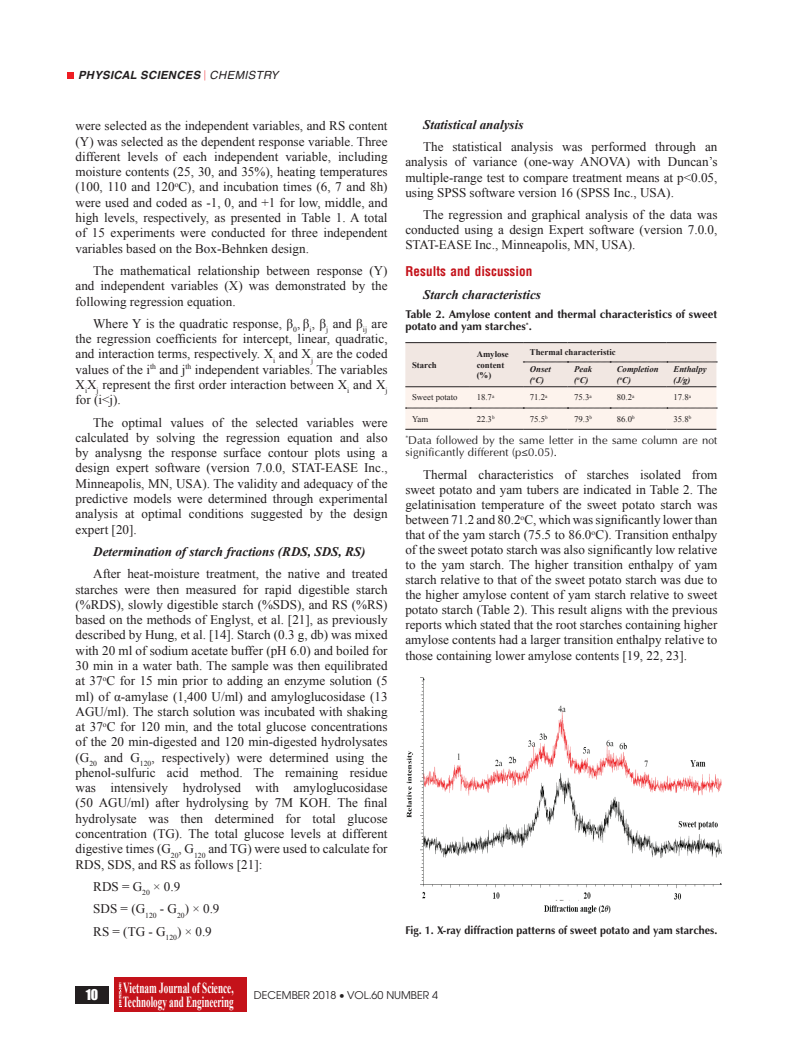
<style>
.page{position:relative;width:798px;height:1042px;background:#fff}
.page>*{position:absolute;margin:0;border:0;box-sizing:border-box;transform-origin:0 0}
.t1{font:700 15.38px/13.9px "Times New Roman";color:#fff;scale:.6 1}
.t2{font:13.75px "UTM Impact";color:#fff}
.t3{font:13.12px/15.2px "Times New Roman";color:#231f20;text-align:justify}
.t4{font:italic 700 13.12px "Times New Roman";color:#231f20}
.t5{font:13.12px "VNI Helve Condense Bold";color:#c4121a}
.t6{font:11.25px/12.4px "UTM Aptima";color:#231f20}
.t7{font:700 11.25px/12.4px "UTM Aptima";color:#231f20}
.t8{font:700 11.25px "UTM Aptima";color:#231f20;scale:.95 1}
.t9{font:italic 700 11.25px "UTM Helve";color:#231f20}
.t10{font:10.62px "UTM Avo";color:#231f20}
.t11{font:8.75px "Times New Roman";color:#231f20}
.t12{font:700 8.75px/10.5px "Times New Roman";color:#231f20}
.t13{font:italic 700 8.75px/10.5px "Times New Roman";color:#231f20}
.s1{font-weight:400}
.s2{font-family:"Myriad Pro"}
</style>
<div class="page">
<div style="left:67px;top:73px;width:7px;height:6px;background:#ee1d23"></div>
<div style="left:75px;top:986px;width:33px;height:17px;background:#231f20"></div>
<div style="left:114px;top:977px;width:132px;height:34px;background:#c4121a"></div>
<svg style="left:119px;top:982px;width:2px;height:25px"></svg>
<hr style="left:405px;top:342px;width:64px;height:1px;background:#231f20">
<hr style="left:469px;top:342px;width:54px;height:1px;background:#231f20">
<hr style="left:523px;top:342px;width:44px;height:1px;background:#231f20">
<hr style="left:567px;top:342px;width:42px;height:1px;background:#231f20">
<hr style="left:609px;top:342px;width:57px;height:1px;background:#231f20">
<hr style="left:666px;top:342px;width:50px;height:1px;background:#231f20">
<svg style="left:405px;top:343px;width:312px;height:86px;background:#f0e6e1"></svg>
<hr style="left:405px;top:429px;width:64px;height:1px;background:#231f20">
<hr style="left:469px;top:429px;width:54px;height:1px;background:#231f20">
<hr style="left:523px;top:429px;width:44px;height:1px;background:#231f20">
<hr style="left:567px;top:429px;width:42px;height:1px;background:#231f20">
<hr style="left:609px;top:429px;width:57px;height:1px;background:#231f20">
<hr style="left:666px;top:429px;width:50px;height:1px;background:#231f20">
<img style="left:406px;top:678px;width:315px;height:236px">
<p class="t9" style="left:78px;top:66px;width:202px">PHYSICAL SCIENCES <span class="s1">CHEMISTRY</span></p>
<p class="t3" style="left:75px;top:117px;width:313px">were selected as the independent variables, and RS content (Y) was selected as the dependent response variable. Three different levels of each independent variable, including moisture contents (25, 30, and 35%), heating temperatures (100, 110 and 120<sup>o</sup>C), and incubation times (6, 7 and 8h) were used and coded as -1, 0, and +1 for low, middle, and high levels, respectively, as presented in Table 1. A total of 15 experiments were conducted for three independent variables based on the Box-Behnken design.</p>
<p class="t3" style="left:75px;top:263px;width:313px;text-indent:18px">The mathematical relationship between response (Y) and independent variables (X) was demonstrated by the following regression equation.</p>
<p class="t3" style="left:75px;top:316px;width:313px;text-indent:18px">Where Y is the quadratic response, β<sub>0</sub>, β<sub>i</sub>, β<sub>j</sub> and β<sub>ij</sub> are the regression coefficients for intercept, linear, quadratic, and interaction terms, respectively. X<sub>i</sub> and X<sub>j</sub> are the coded values of the i<sup>th</sup> and j<sup>th</sup> independent variables. The variables X<sub>i</sub>X<sub>j</sub> represent the first order interaction between X<sub>i</sub> and X<sub>j </sub>for (i&lt;j).</p>
<p class="t3" style="left:75px;top:414px;width:313px;text-indent:18px">The optimal values of the selected variables were calculated by solving the regression equation and also by analysng the response surface contour plots using a design expert software (version 7.0.0, STAT-EASE Inc., Minneapolis, MN, USA). The validity and adequacy of the predictive models were determined through experimental analysis at optimal conditions suggested by the design expert [20].</p>
<p class="t4" style="left:93px;top:542px;width:274px">Determination of starch fractions (RDS, SDS, RS)</p>
<p class="t3" style="left:75px;top:566px;width:313px;text-indent:18px">After heat-moisture treatment, the native and treated starches were then measured for rapid digestible starch (%RDS), slowly digestible starch (%SDS), and RS (%RS) based on the methods of Englyst, et al. [21], as previously described by Hung, et al. [14]. Starch (0.3 g, db) was mixed with 20 ml of sodium acetate buffer (pH 6.0) and boiled for 30 min in a water bath. The sample was then equilibrated at 37<sup>o</sup>C for 15 min prior to adding an enzyme solution (5 ml) of α-amylase (1,400 U/ml) and amyloglucosidase (13<br>AGU/ml). The starch solution was incubated with shaking at 37<sup>o</sup>C for 120 min, and the total glucose concentrations of the 20 min-digested and 120 min-digested hydrolysates (G<sub>20</sub> and G<sub>120</sub>, respectively) were determined using the phenol-sulfuric acid method. The remaining residue was intensively hydrolysed with amyloglucosidase (50 AGU/ml) after hydrolysing by 7M KOH. The final hydrolysate was then determined for total glucose concentration (TG). The total glucose levels at different digestive times (G<sub>20</sub>, G<sub>120</sub> and TG) were used to calculate for RDS, SDS, and RS as follows [21]:</p>
<p class="t3" style="left:93px;top:875px;width:128px;line-height:22.4px;text-align:left">RDS = G<sub>20</sub> × 0.9<br>SDS = (G<sub>120</sub> - G<sub>20</sub>) × 0.9<br>RS = (TG - G<sub>120</sub>) × 0.9</p>
<p class="t4" style="left:423px;top:116px;width:102px">Statistical analysis</p>
<p class="t3" style="left:405px;top:139px;width:313px;text-indent:18px">The statistical analysis was performed through an analysis of variance (one-way ANOVA) with Duncan’s multiple-range test to compare treatment means at p&lt;0.05, using SPSS software version 16 (SPSS Inc., USA).</p>
<p class="t3" style="left:405px;top:206px;width:313px;text-indent:18px">The regression and graphical analysis of the data was conducted using a design Expert software (version 7.0.0, STAT-EASE Inc., Minneapolis, MN, USA).</p>
<p class="t5" style="left:405px;top:260px;width:129px">Results and discussion</p>
<p class="t4" style="left:423px;top:285px;width:119px">Starch characteristics</p>
<p class="t7" style="left:405px;top:307px;width:313px">Table 2. Amylose content and thermal characteristics of sweet potato and yam starches<sup>*</sup>.</p>
<p class="t12" style="left:412px;top:359px;width:26px">Starch</p>
<p class="t12" style="left:476px;top:349px;width:34px">Amylose content (%)</p>
<p class="t12" style="left:529px;top:347px;width:87px">Thermal characteristic</p>
<p class="t13" style="left:529px;top:364px;width:22px">Onset (<sup>o</sup>C)</p>
<p class="t13" style="left:574px;top:364px;width:19px">Peak (<sup>o</sup>C)</p>
<p class="t13" style="left:616px;top:364px;width:43px">Completion (<sup>o</sup>C)</p>
<p class="t13" style="left:673px;top:364px;width:35px">Enthalpy (J/g)</p>
<p class="t11" style="left:412px;top:392px;width:47px">Sweet potato</p>
<p class="t11" style="left:476px;top:392px;width:19px">18.7<sup>a</sup></p>
<p class="t11" style="left:529px;top:392px;width:19px">71.2<sup>a</sup></p>
<p class="t11" style="left:574px;top:392px;width:19px">75.3<sup>a</sup></p>
<p class="t11" style="left:616px;top:392px;width:19px">80.2<sup>a</sup></p>
<p class="t11" style="left:673px;top:392px;width:19px">17.8<sup>a</sup></p>
<p class="t11" style="left:412px;top:413px;width:18px">Yam</p>
<p class="t11" style="left:476px;top:413px;width:19px">22.3<sup>b</sup></p>
<p class="t11" style="left:529px;top:413px;width:19px">75.5<sup>b</sup></p>
<p class="t11" style="left:574px;top:413px;width:19px">79.3<sup>b</sup></p>
<p class="t11" style="left:616px;top:413px;width:19px">86.0<sup>b</sup></p>
<p class="t11" style="left:673px;top:413px;width:19px">35.8<sup>b</sup></p>
<p class="t6" style="left:405px;top:433px;width:313px"><sup>*</sup>Data followed by the same letter in the same column are not significantly different (p<span class="s2">≤</span>0.05).</p>
<p class="t3" style="left:405px;top:467px;width:313px;text-indent:18px">Thermal characteristics of starches isolated from sweet potato and yam tubers are indicated in Table 2. The gelatinisation temperature of the sweet potato starch was between 71.2 and 80.2<sup>o</sup>C, which was significantly lower than that of the yam starch (75.5 to 86.0<sup>o</sup>C). Transition enthalpy of the sweet potato starch was also significantly low relative to the yam starch. The higher transition enthalpy of yam starch relative to that of the sweet potato starch was due to the higher amylose content of yam starch relative to sweet potato starch (Table 2). This result aligns with the previous reports which stated that the root starches containing higher amylose contents had a larger transition enthalpy relative to those containing lower amylose contents [19, 22, 23].</p>
<p class="t8" style="left:405px;top:921px;width:330px">Fig. 1. X-ray diffraction patterns of sweet potato and yam starches.</p>
<p class="t2" style="left:86px;top:984px;width:14px">10</p>
<p class="t1" style="left:123px;top:980px;width:186px">Vietnam Journal of Science,<br>Technology and Engineering</p>
<p class="t10" style="left:254px;top:987px;width:185px">DECEMBER 2018 • VOL.60 NUMBER 4</p>
</div>
